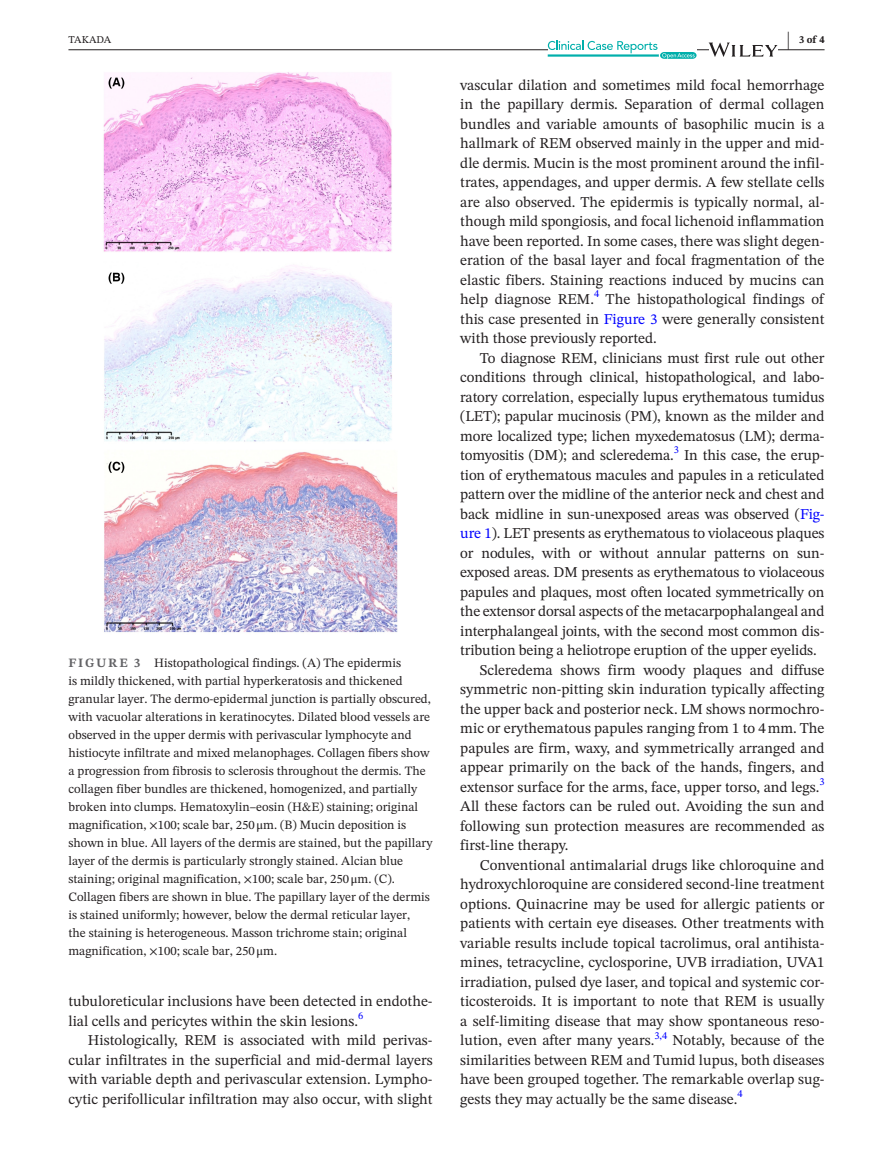
<style>
.page{position:relative;width:893px;height:1174px;background:#fff}
.page>*{position:absolute;margin:0;border:0;box-sizing:border-box;transform-origin:0 0}
.t1{font:700 21px "STIX Two Text";color:#231f20;scale:.42 1}
.t2{font:15px/19.5px "STIX Two Text";color:#231f20;text-align:justify}
.t3{font:12.75px/18px "STIX Two Text";color:#231f20}
.t4{font:10.5px "STIX Two Text";color:#231f20}
.t5{font:10.5px "STIX Two Text";color:#00f}
.t6{font:700 10.5px "STIX Two Text";color:#231f20}
.s1{font-weight:700;color:#636366}
.s2{font-family:"STIX"}
.s3{color:#00f}
</style>
<div class="page">
<hr style="left:68px;top:49px;width:756px;height:1px;background:#231f20">
<svg style="left:548px;top:41px;width:148px;height:18px"></svg>
<svg style="left:709px;top:43px;width:68px;height:14px"></svg>
<img style="left:103px;top:72px;width:295px;height:561px">
<h1 class="t1" style="left:787px;top:24px;width:8px">|</h1>
<p class="t4" style="left:68px;top:32px;width:44px">TAKADA</p>
<p class="t6" style="left:799px;top:32px;width:27px">3 of 4</p>
<p class="t3" style="left:68px;top:654px;width:366px"><span class="s1">FIGURE 3</span> Histopathological findings. (A) The epidermis<br>is mildly thickened, with partial hyperkeratosis and thickened granular layer. The dermo-epidermal junction is partially obscured, with vacuolar alterations in keratinocytes. Dilated blood vessels are observed in the upper dermis with perivascular lymphocyte and histiocyte infiltrate and mixed melanophages. Collagen fibers show a progression from fibrosis to sclerosis throughout the dermis. The collagen fiber bundles are thickened, homogenized, and partially broken into clumps. Hematoxylin–eosin (H&amp;E) staining; original magnification, <span class="s2">×</span>100; scale bar, 250<span class="s2">μ</span>m. (B) Mucin deposition is shown in blue. All layers of the dermis are stained, but the papillary layer of the dermis is particularly strongly stained. Alcian blue staining; original magnification, <span class="s2">×</span>100; scale bar, 250<span class="s2">μ</span>m. (C).<br>Collagen fibers are shown in blue. The papillary layer of the dermis is stained uniformly; however, below the dermal reticular layer,<br>the staining is heterogeneous. Masson trichrome stain; original magnification, <span class="s2">×</span>100; scale bar, 250<span class="s2">μ</span>m.</p>
<p class="t2" style="left:68px;top:991px;width:366px">tubuloreticular inclusions have been detected in endothe&shy;lial cells and pericytes within the skin lesions.</p>
<p class="t5" style="left:358px;top:1008px;width:7px">6</p>
<p class="t2" style="left:68px;top:1030px;width:366px;text-indent:20px">Histologically, REM is associated with mild perivas&shy;cular infiltrates in the superficial and mid-dermal layers with variable depth and perivascular extension. Lympho&shy;cytic perifollicular infiltration may also occur, with slight</p>
<p class="t2" style="left:460px;top:75px;width:366px">vascular dilation and sometimes mild focal hemorrhage in the papillary dermis. Separation of dermal collagen bundles and variable amounts of basophilic mucin is a hallmark of REM observed mainly in the upper and mid&shy;dle dermis. Mucin is the most prominent around the infil&shy;trates, appendages, and upper dermis. A few stellate cells are also observed. The epidermis is typically normal, al&shy;though mild spongiosis, and focal lichenoid inflammation have been reported. In some cases, there was slight degen&shy;eration of the basal layer and focal fragmentation of the elastic fibers. Staining reactions induced by mucins can help diagnose REM.<sup>4</sup> The histopathological findings of this case presented in <span class="s3">Figure 3</span> were generally consistent with those previously reported.</p>
<p class="t2" style="left:460px;top:348px;width:366px;text-indent:20px">To diagnose REM, clinicians must first rule out other conditions through clinical, histopathological, and labo&shy;ratory correlation, especially lupus erythematous tumidus (LET); papular mucinosis (PM), known as the milder and more localized type; lichen myxedematosus (LM); derma&shy;tomyositis (DM); and scleredema.</p>
<p class="t5" style="left:674px;top:442px;width:7px">3</p>
<p class="t2" style="left:684px;top:445px;width:142px">In this case, the erup-</p>
<p class="t2" style="left:460px;top:465px;width:366px">tion of erythematous macules and papules in a reticulated</p>
<p class="t2" style="left:460px;top:484px;width:366px">pattern over the midline of the anterior neck and chest and</p>
<p class="t2" style="left:460px;top:504px;width:366px">back midline in sun-unexposed areas was observed (<span class="s3">Fig-</span></p>
<p class="t2" style="left:460px;top:523px;width:366px"><span class="s3">ure 1</span>). LET presents as erythematous to violaceous plaques</p>
<p class="t2" style="left:460px;top:543px;width:366px">or nodules, with or without annular patterns on sun-</p>
<p class="t2" style="left:460px;top:562px;width:366px">exposed areas. DM presents as erythematous to violaceous</p>
<p class="t2" style="left:460px;top:582px;width:366px">papules and plaques, most often located symmetrically on</p>
<p class="t2" style="left:460px;top:601px;width:366px">the extensor dorsal aspects of the metacarpophalangeal and</p>
<p class="t2" style="left:460px;top:621px;width:366px">interphalangeal joints, with the second most common dis-</p>
<p class="t2" style="left:460px;top:640px;width:358px">tribution being a heliotrope eruption of the upper eyelids.</p>
<p class="t2" style="left:480px;top:660px;width:346px">Scleredema shows firm woody plaques and diffuse</p>
<p class="t2" style="left:460px;top:679px;width:366px">symmetric non-pitting skin induration typically affecting</p>
<p class="t2" style="left:460px;top:699px;width:366px">the upper back and posterior neck. LM shows normochro-</p>
<p class="t2" style="left:460px;top:718px;width:366px">mic or erythematous papules ranging from 1 to 4mm. The</p>
<p class="t2" style="left:460px;top:738px;width:366px">papules are firm, waxy, and symmetrically arranged and</p>
<p class="t2" style="left:460px;top:757px;width:366px">appear primarily on the back of the hands, fingers, and</p>
<p class="t2" style="left:460px;top:777px;width:366px">extensor surface for the arms, face, upper torso, and legs.<sup>3</sup></p>
<p class="t2" style="left:460px;top:796px;width:366px">All these factors can be ruled out. Avoiding the sun and</p>
<p class="t2" style="left:460px;top:816px;width:366px">following sun protection measures are recommended as</p>
<p class="t2" style="left:460px;top:835px;width:110px">first-line therapy.</p>
<p class="t2" style="left:480px;top:855px;width:346px">Conventional antimalarial drugs like chloroquine and</p>
<p class="t2" style="left:460px;top:874px;width:366px">hydroxychloroquine are considered second-line treatment</p>
<p class="t2" style="left:460px;top:894px;width:366px">options. Quinacrine may be used for allergic patients or</p>
<p class="t2" style="left:460px;top:913px;width:366px">patients with certain eye diseases. Other treatments with</p>
<p class="t2" style="left:460px;top:933px;width:366px">variable results include topical tacrolimus, oral antihista-</p>
<p class="t2" style="left:460px;top:952px;width:366px">mines, tetracycline, cyclosporine, UVB irradiation, UVA1</p>
<p class="t2" style="left:460px;top:972px;width:366px">irradiation, pulsed dye laser, and topical and systemic cor-</p>
<p class="t2" style="left:460px;top:991px;width:366px">ticosteroids. It is important to note that REM is usually</p>
<p class="t2" style="left:460px;top:1011px;width:366px">a self-limiting disease that may show spontaneous reso-</p>
<p class="t2" style="left:460px;top:1030px;width:196px">lution, even after many years.</p>
<p class="t5" style="left:654px;top:1027px;width:14px">3,4</p>
<p class="t2" style="left:460px;top:1030px;width:366px;text-indent:212px">Notably, because of the similarities between REM and Tumid lupus, both diseases have been grouped together. The remarkable overlap sug&shy;gests they may actually be the same disease.</p>
<p class="t5" style="left:737px;top:1086px;width:7px">4</p>
</div>
